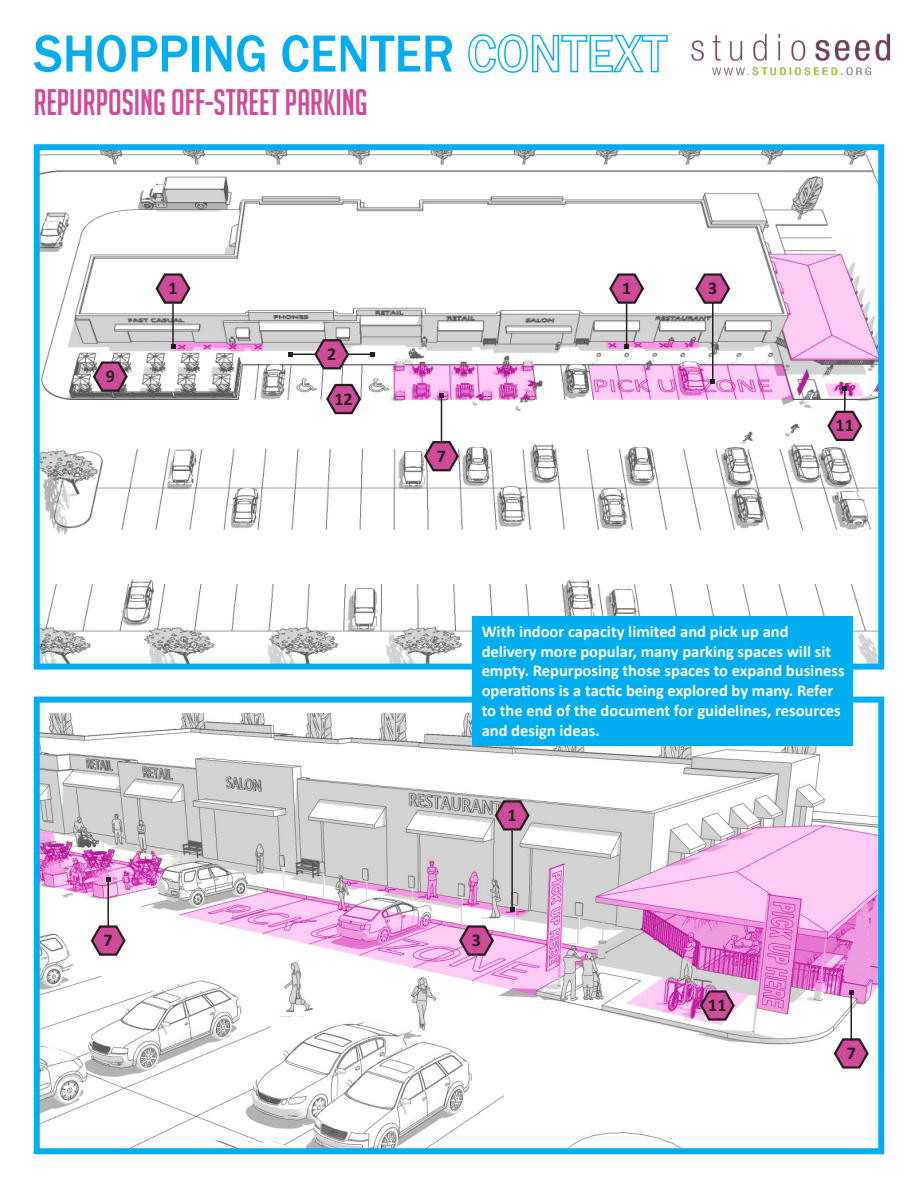
<style>
.page{position:relative;width:918px;height:1188px;background:#fff}
.page>*{position:absolute;margin:0;border:0;box-sizing:border-box;transform-origin:0 0}
.t1{font:500 54px "Franklin Gothic";color:#00aeef;scale:.94 1}
.t2{font:36px "Big Noodle Titling";color:#d04a9a;scale:.94 1}
.t3{font:700 18px "Calibri";color:#231f20}
.t4{font:700 16.5px/19.8px "Calibri";color:#fff}
</style>
<div class="page">
<img style="left:41px;top:151px;width:836px;height:512px">
<div style="left:34px;top:144px;width:850px;height:526px;border:6px solid #00aeef"></div>
<img style="left:41px;top:714px;width:836px;height:433px">
<div style="left:34px;top:697px;width:850px;height:457px;border:6px solid #00aeef"></div>
<img style="left:691px;top:33px;width:200px;height:43px">
<svg style="left:608px;top:271px;width:37px;height:34px"></svg>
<svg style="left:154px;top:271px;width:38px;height:34px"></svg>
<hr style="left:172px;top:304px;width:2px;height:42px;background:#231f20">
<svg style="left:171px;top:344px;width:4px;height:4px"></svg>
<hr style="left:626px;top:304px;width:1px;height:42px;background:#231f20">
<svg style="left:625px;top:344px;width:4px;height:4px"></svg>
<svg style="left:493px;top:798px;width:38px;height:34px"></svg>
<hr style="left:511px;top:831px;width:2px;height:78px;background:#231f20">
<svg style="left:510px;top:907px;width:4px;height:5px"></svg>
<svg style="left:288px;top:337px;width:87px;height:34px"></svg>
<svg style="left:694px;top:271px;width:38px;height:34px"></svg>
<hr style="left:712px;top:303px;width:1px;height:78px;background:#231f20">
<svg style="left:711px;top:379px;width:4px;height:5px"></svg>
<svg style="left:458px;top:923px;width:37px;height:34px"></svg>
<svg style="left:89px;top:923px;width:38px;height:34px"></svg>
<hr style="left:107px;top:880px;width:2px;height:48px;background:#231f20">
<svg style="left:106px;top:878px;width:4px;height:4px"></svg>
<svg style="left:832px;top:1036px;width:38px;height:34px"></svg>
<hr style="left:851px;top:992px;width:1px;height:49px;background:#231f20">
<svg style="left:849px;top:990px;width:4px;height:5px"></svg>
<svg style="left:423px;top:439px;width:37px;height:33px"></svg>
<hr style="left:441px;top:395px;width:1px;height:48px;background:#231f20">
<svg style="left:439px;top:393px;width:5px;height:4px"></svg>
<svg style="left:92px;top:360px;width:37px;height:33px"></svg>
<svg style="left:826px;top:409px;width:38px;height:33px"></svg>
<hr style="left:844px;top:389px;width:2px;height:22px;background:#231f20">
<svg style="left:843px;top:387px;width:4px;height:4px"></svg>
<svg style="left:699px;top:988px;width:37px;height:34px"></svg>
<svg style="left:325px;top:382px;width:37px;height:33px"></svg>
<div style="left:472px;top:616px;width:381px;height:129px;background:#00aeef"></div>
<p class="t1" style="left:34px;top:20px;width:675px">SHOPPING CENTER CONTEXT</p>
<p class="t2" style="left:34px;top:83px;width:357px">REPURPOSING OFF-STREET PARKING</p>
<p class="t3" style="left:106px;top:363px;width:11px">9</p>
<p class="t3" style="left:168px;top:275px;width:11px">1</p>
<p class="t3" style="left:622px;top:275px;width:11px">1</p>
<p class="t3" style="left:327px;top:341px;width:11px">2</p>
<p class="t3" style="left:335px;top:386px;width:20px">12</p>
<p class="t3" style="left:437px;top:443px;width:11px">7</p>
<p class="t3" style="left:708px;top:275px;width:11px">3</p>
<p class="t3" style="left:836px;top:413px;width:20px">11</p>
<p class="t4" style="left:482px;top:621px;width:364px">With indoor capacity limited and pick up and delivery more popular, many parking spaces will sit empty. Repurposing those spaces to expand business operations is a tactic being explored by many. Refer to the end of the document for guidelines, resources and design ideas.</p>
<p class="t3" style="left:508px;top:802px;width:11px">1</p>
<p class="t3" style="left:104px;top:927px;width:11px">7</p>
<p class="t3" style="left:472px;top:927px;width:11px">3</p>
<p class="t3" style="left:708px;top:992px;width:20px">11</p>
<p class="t3" style="left:847px;top:1040px;width:11px">7</p>
</div>
